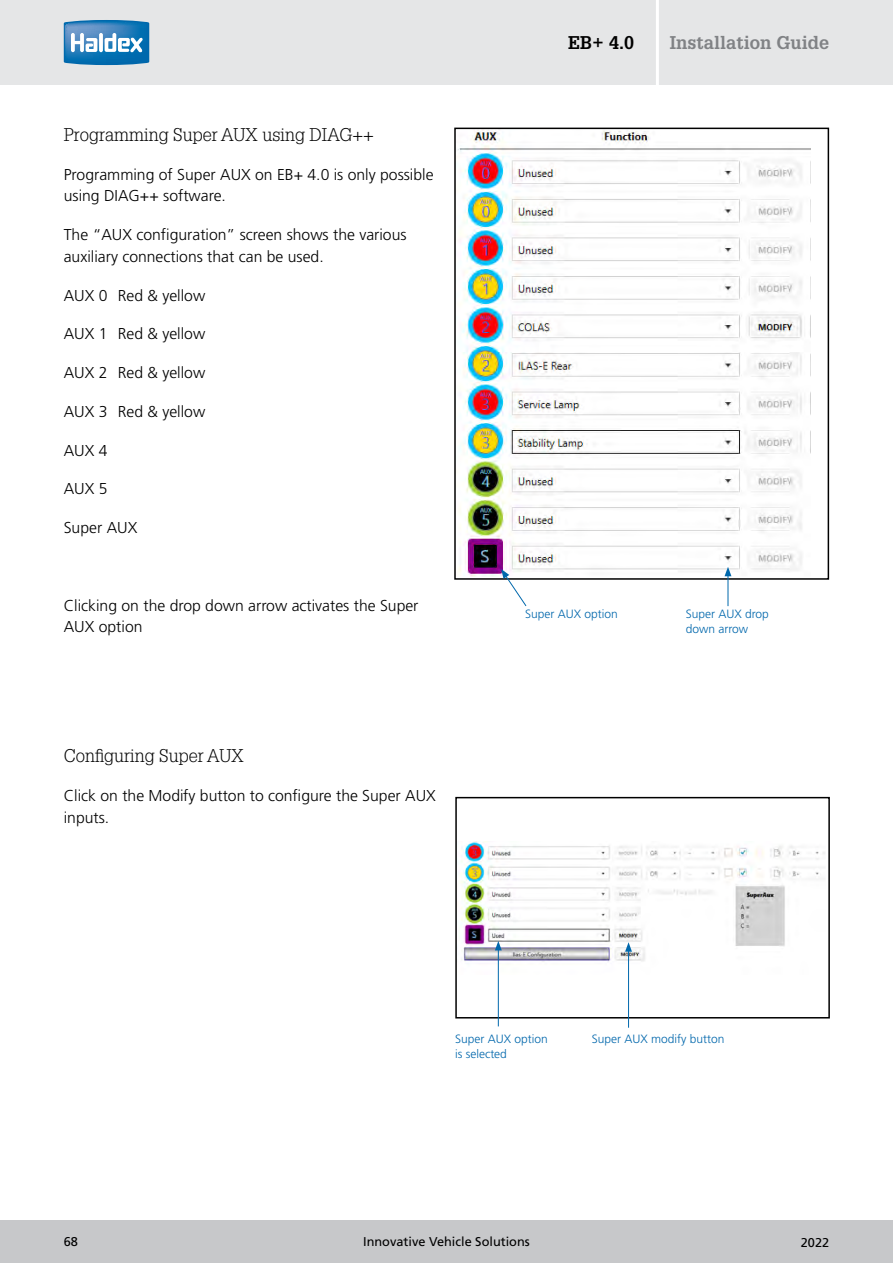
<style>
.page{position:relative;width:893px;height:1263px;background:#fff}
.page>*{position:absolute;margin:0;border:0;box-sizing:border-box;transform-origin:0 0}
.t1{font:300 18px "Glypha LT Std";color:#000}
.t2{font:700 18px "Glypha LT Std";color:#808285}
.t3{font:700 18px "Glypha LT Std";color:#000}
.t4{font:300 15.75px/21.8px "Frutiger LT";color:#000}
.t5{font:300 15.75px/21.8px "Frutiger LT Pro";color:#000}
.t6{font:12.75px "Frutiger LT";color:#000}
.t7{font:300 12px/15px "Frutiger LT Std";color:#0067ac}
</style>
<div class="page">
<div style="left:0;top:0;width:893px;height:85px;background:#e5e6e7"></div>
<div style="left:0;top:1220px;width:893px;height:43px;background:#c7c8ca"></div>
<hr style="left:656px;top:0;width:3px;height:85px;background:#fff">
<svg style="left:64px;top:20px;width:85px;height:45px;background:#5196c6"></svg>
<img style="left:460px;top:841px;width:365px;height:133px">
<div style="left:455px;top:797px;width:375px;height:221px;border:2px solid #000"></div>
<hr style="left:498px;top:948px;width:1px;height:78px;background:#0068ac">
<svg style="left:495px;top:941px;width:7px;height:9px"></svg>
<hr style="left:628px;top:949px;width:1px;height:79px;background:#0068ac">
<svg style="left:625px;top:942px;width:7px;height:10px"></svg>
<img style="left:457px;top:131px;width:353px;height:446px">
<div style="left:454px;top:128px;width:375px;height:452px;border:2px solid #000"></div>
<svg style="left:501px;top:569px;width:26px;height:37px"></svg>
<hr style="left:728px;top:574px;width:1px;height:32px;background:#0068ac">
<svg style="left:724px;top:567px;width:7px;height:9px"></svg>
<p class="t1" style="left:64px;top:124px;width:312px">Programming Super AUX using DIAG++</p>
<p class="t4" style="left:64px;top:163px;width:371px">Programming of Super AUX on EB+ 4.0 is only possible using DIAG++ software.</p>
<p class="t4" style="left:64px;top:224px;width:344px">The “AUX configuration” screen shows the various auxiliary connections that can be used.</p>
<p class="t4" style="left:64px;top:284px;width:143px">AUX 0 Red &amp; yellow</p>
<p class="t4" style="left:64px;top:323px;width:143px">AUX 1 Red &amp; yellow</p>
<p class="t4" style="left:64px;top:362px;width:143px">AUX 2 Red &amp; yellow</p>
<p class="t4" style="left:64px;top:401px;width:143px">AUX 3 Red &amp; yellow</p>
<p class="t4" style="left:64px;top:439px;width:45px">AUX 4</p>
<p class="t4" style="left:64px;top:478px;width:45px">AUX 5</p>
<p class="t4" style="left:64px;top:517px;width:75px">Super AUX</p>
<p class="t4" style="left:64px;top:595px;width:356px">Clicking on the drop down arrow activates the Super<br>AUX option</p>
<p class="t1" style="left:64px;top:745px;width:182px">Configuring Super AUX</p>
<p class="t5" style="left:64px;top:785px;width:373px">Click on the Modify button to configure the Super AUX inputs.</p>
<p class="t3" style="left:568px;top:31px;width:67px">EB+ 4.0</p>
<p class="t2" style="left:670px;top:31px;width:161px">Installation Guide</p>
<p class="t7" style="left:525px;top:607px;width:94px">Super AUX option</p>
<p class="t7" style="left:686px;top:607px;width:85px">Super AUX drop down arrow</p>
<p class="t7" style="left:455px;top:1031px;width:94px">Super AUX option is selected</p>
<p class="t7" style="left:592px;top:1031px;width:134px">Super AUX modify button</p>
<p class="t6" style="left:64px;top:1234px;width:16px">68</p>
<p class="t6" style="left:363px;top:1234px;width:168px">Innovative Vehicle Solutions</p>
<p class="t6" style="left:801px;top:1235px;width:30px">2022</p>
</div>
